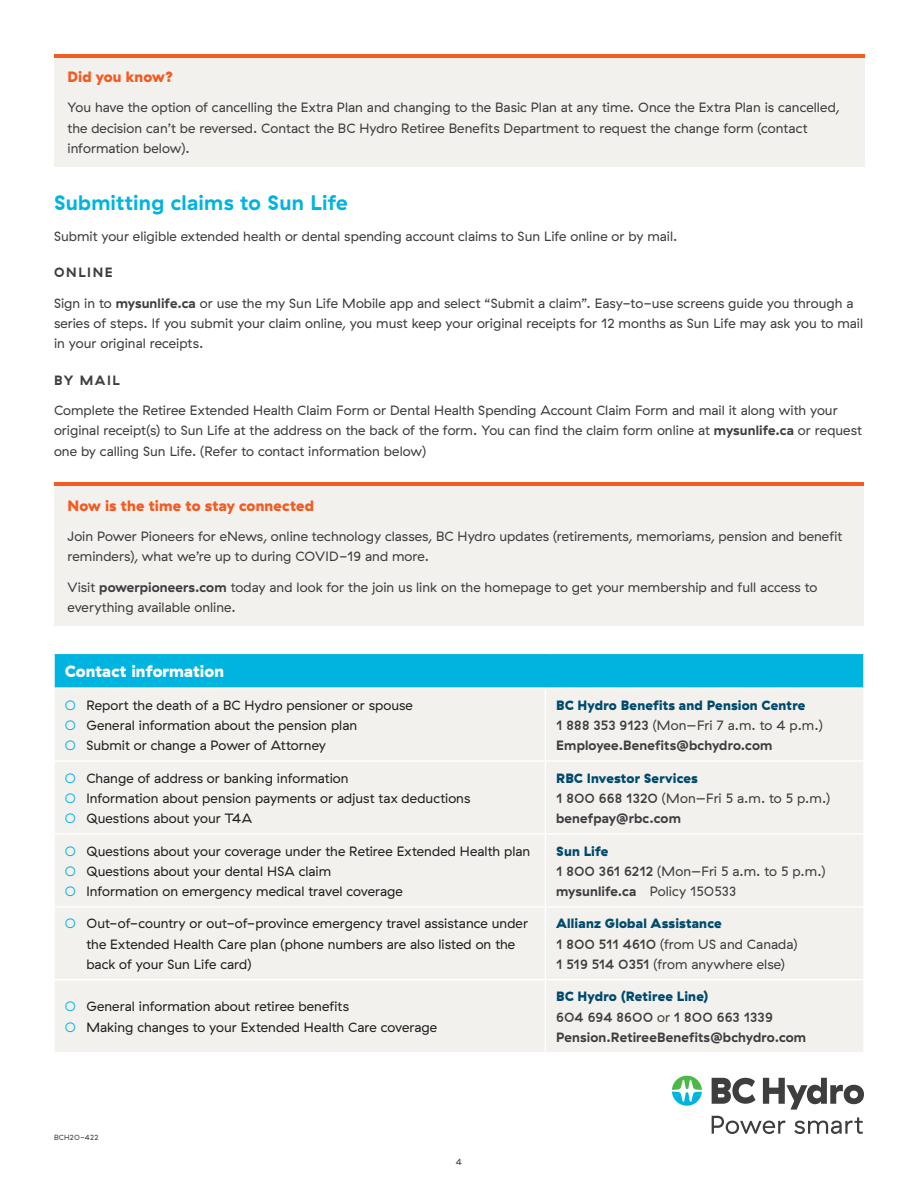
<style>
.page{position:relative;width:918px;height:1188px;background:#fff}
.page>*{position:absolute;margin:0;border:0;box-sizing:border-box;transform-origin:0 0}
.t1{font:700 21px "GT Haptik";letter-spacing:.01em;color:#00b4e0}
.t2{font:900 16.5px "GT Haptik";color:#fff}
.t3{font:900 15px "GT Haptik";letter-spacing:.005em;color:#f25b21}
.t4{font:13.5px/20.2px "GT Haptik";letter-spacing:.005em;color:#3e3e3f}
.t5{font:13.5px/20.2px "GT Haptik";letter-spacing:.005em;color:#231f20}
.t6{font:900 13.5px/20.2px "GT Haptik";letter-spacing:.01em;color:#004b6c}
.t7{font:700 13.5px/20.2px "GT Haptik";letter-spacing:.01em;color:#3e3e3f}
.t8{font:9px "GT Haptik";color:#3e3e3f}
.t9{font:7.5px "GT Haptik";letter-spacing:.025em;color:#3e3e3f}
.s1{font-weight:700}
.s2{color:#00b4e0}
.s3{font-weight:500;color:#3e3e3f}
.s4{font-weight:400;color:#3e3e3f}
.s5{font-weight:700;color:#3e3e3f}
.s6{font-weight:900;color:#004b6c}
.s7{font-weight:500}
.s8{font-weight:400}
</style>
<div class="page">
<div style="left:54px;top:653px;width:810px;height:35px;background:#00b4e0"></div>
<div style="left:55px;top:689px;width:808px;height:363px;background:#f3f1ee"></div>
<hr style="left:53px;top:653px;width:492px;height:1px;background:#fff">
<hr style="left:53px;top:654px;width:2px;height:33px;background:#fff">
<hr style="left:545px;top:653px;width:320px;height:1px;background:#fff">
<hr style="left:863px;top:654px;width:2px;height:33px;background:#fff">
<hr style="left:53px;top:687px;width:492px;height:2px;background:#fff">
<hr style="left:545px;top:687px;width:320px;height:2px;background:#fff">
<hr style="left:545px;top:689px;width:1px;height:71px;background:#fff">
<hr style="left:53px;top:760px;width:492px;height:2px;background:#fff">
<hr style="left:545px;top:760px;width:320px;height:2px;background:#fff">
<hr style="left:545px;top:762px;width:1px;height:71px;background:#fff">
<hr style="left:53px;top:833px;width:492px;height:2px;background:#fff">
<hr style="left:545px;top:833px;width:320px;height:2px;background:#fff">
<hr style="left:545px;top:835px;width:1px;height:71px;background:#fff">
<hr style="left:53px;top:906px;width:492px;height:2px;background:#fff">
<hr style="left:545px;top:906px;width:320px;height:2px;background:#fff">
<hr style="left:545px;top:908px;width:1px;height:71px;background:#fff">
<hr style="left:53px;top:979px;width:492px;height:1px;background:#fff">
<hr style="left:545px;top:979px;width:320px;height:1px;background:#fff">
<hr style="left:545px;top:980px;width:1px;height:72px;background:#fff">
<svg style="left:672px;top:1076px;width:30px;height:30px"></svg>
<svg style="left:712px;top:1078px;width:43px;height:26px"></svg>
<svg style="left:763px;top:1078px;width:101px;height:32px"></svg>
<svg style="left:712px;top:1116px;width:73px;height:18px"></svg>
<svg style="left:794px;top:1117px;width:69px;height:17px"></svg>
<div style="left:54px;top:57px;width:811px;height:109px;background:#f3f1ee"></div>
<hr style="left:54px;top:54px;width:811px;height:3px;background:#f25b21">
<div style="left:54px;top:485px;width:810px;height:140px;background:#f3f1ee"></div>
<hr style="left:54px;top:483px;width:810px;height:3px;background:#f25b21">
<p class="t3" style="left:68px;top:67px;width:108px">Did you know?</p>
<p class="t4" style="left:68px;top:98px;width:773px">You have the option of cancelling the Extra Plan and changing to the Basic Plan at any time. Once the Extra Plan is cancelled, the decision can’t be reversed. Contact the BC Hydro Retiree Benefits Department to request the change form (contact information below).</p>
<h1 class="t1" style="left:54px;top:190px;width:295px">Submitting claims to Sun Life</h1>
<p class="t4" style="left:54px;top:226px;width:625px">Submit your eligible extended health or dental spending account claims to Sun Life online or by mail.</p>
<p class="t7" style="left:54px;top:263px;width:60px">ONLINE</p>
<p class="t4" style="left:54px;top:293px;width:811px">Sign in to <span class="s1">mysunlife.ca</span> or use the my Sun Life Mobile app and select “Submit a claim”. Easy-to-use screens guide you through a series of steps. If you submit your claim online, you must keep your original receipts for 12 months as Sun Life may ask you to mail in your original receipts.</p>
<p class="t7" style="left:54px;top:370px;width:67px">BY MAIL</p>
<p class="t4" style="left:54px;top:400px;width:810px">Complete the Retiree Extended Health Claim Form or Dental Health Spending Account Claim Form and mail it along with your original receipt(s) to Sun Life at the address on the back of the form. You can find the claim form online at <span class="s1">mysunlife.ca</span> or request one by calling Sun Life. (Refer to contact information below)</p>
<p class="t3" style="left:68px;top:496px;width:248px">Now is the time to stay connected</p>
<p class="t4" style="left:68px;top:526px;width:777px">Join Power Pioneers for eNews, online technology classes, BC Hydro updates (retirements, memoriams, pension and benefit reminders), what we’re up to during COVID-19 and more.</p>
<p class="t4" style="left:68px;top:577px;width:751px">Visit <span class="s1">powerpioneers.com</span> today and look for the join us link on the homepage to get your membership and full access to everything available online.</p>
<p class="t2" style="left:65px;top:661px;width:161px">Contact information</p>
<p class="t5" style="left:65px;top:695px;width:350px"><span class="s2">○</span> Report the death of a BC Hydro pensioner or spouse</p>
<p class="t5" style="left:65px;top:715px;width:294px"><span class="s2">○</span> General information about the pension plan</p>
<p class="t5" style="left:65px;top:736px;width:263px"><span class="s2">○</span> Submit or change a Power of Attorney</p>
<p class="t5" style="left:65px;top:768px;width:285px"><span class="s2">○</span> Change of address or banking information</p>
<p class="t5" style="left:65px;top:788px;width:407px"><span class="s2">○</span> Information about pension payments or adjust tax deductions</p>
<p class="t5" style="left:65px;top:808px;width:189px"><span class="s2">○</span> Questions about your T4A</p>
<p class="t5" style="left:65px;top:841px;width:467px"><span class="s2">○</span> Questions about your coverage under the Retiree Extended Health plan</p>
<p class="t5" style="left:65px;top:861px;width:268px"><span class="s2">○</span> Questions about your dental HSA claim</p>
<p class="t5" style="left:65px;top:881px;width:340px"><span class="s2">○</span> Information on emergency medical travel coverage</p>
<p class="t6" style="left:556px;top:695px;width:268px">BC Hydro Benefits and Pension Centre<br><span class="s3">1 888 353 9123</span> <span class="s4">(Mon–Fri 7 a.m. to 4 p.m.)<br></span><span class="s5">Employee.Benefits@bchydro.com</span></p>
<p class="t4" style="left:556px;top:768px;width:275px"><span class="s6">RBC Investor Services<br></span><span class="s7">1 800 668 1320</span> (Mon–Fri 5 a.m. to 5 p.m.) <span class="s1">benefpay@rbc.com</span></p>
<p class="t4" style="left:556px;top:841px;width:271px"><span class="s6">Sun Life<br></span><span class="s7">1 800 361 6212</span> (Mon–Fri 5 a.m. to 5 p.m.) <span class="s1">mysunlife.ca</span> Policy 150533</p>
<p class="t5" style="left:86px;top:914px;width:443px;text-indent:-22px"><span class="s2">○</span> Out-of-country or out-of-province emergency travel assistance under the Extended Health Care plan (phone numbers are also listed on the back of your Sun Life card)</p>
<p class="t4" style="left:556px;top:914px;width:243px"><span class="s6">Allianz Global Assistance<br></span><span class="s7">1 800 511 4610</span> (from US and Canada)<br><span class="s7">1 519 514 0351</span> (from anywhere else)</p>
<p class="t5" style="left:65px;top:997px;width:286px"><span class="s2">○</span> General information about retiree benefits</p>
<p class="t5" style="left:65px;top:1017px;width:374px"><span class="s2">○</span> Making changes to your Extended Health Care coverage</p>
<p class="t7" style="left:556px;top:987px;width:252px"><span class="s6">BC Hydro (Retiree Line)<br></span><span class="s7">604 694 8600</span> <span class="s8">or</span> <span class="s7">1 800 663 1339<br></span>Pension.RetireeBenefits@bchydro.com</p>
<p class="t9" style="left:54px;top:1133px;width:46px">BCH20-422</p>
<p class="t8" style="left:456px;top:1156px;width:8px">4</p>
</div>
